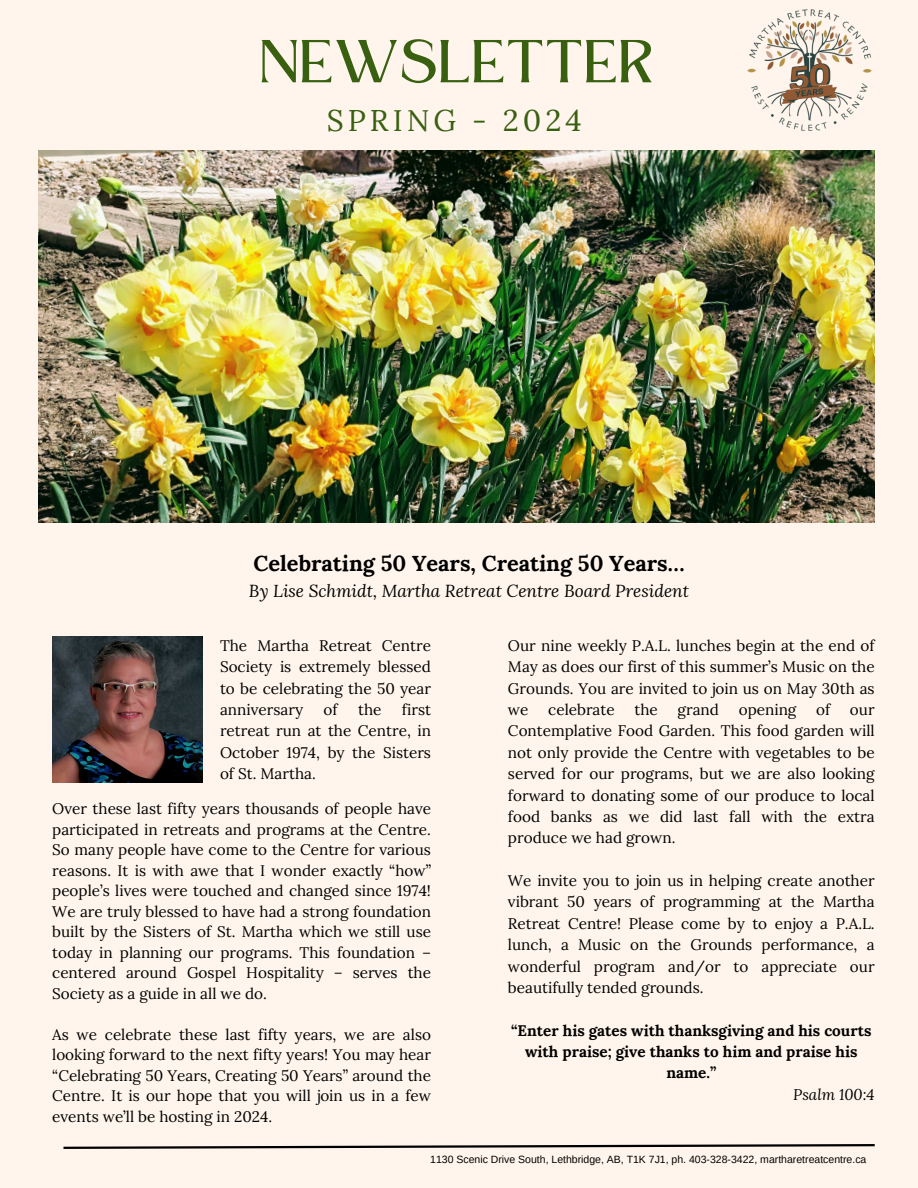
<style>
.page{position:relative;width:918px;height:1188px;background:#fff5ec}
.page>*{position:absolute;margin:0;border:0;box-sizing:border-box;transform-origin:0 0}
.t1{font:56.4px "Kingred Serif";color:#386010}
.t2{font:29.85px "Lora";letter-spacing:.135em;color:#386010}
.t3{font:700 21.75px "Lora";color:#000}
.t4{font:italic 17.25px "Lora";color:#000}
.t5{font:15.3px/21.3px "Lora";color:#000;text-align:justify}
.t6{font:700 15.3px "Lora";color:#000}
.t7{font:italic 15.3px "Lora";color:#000}
.t8{font:10.5px "Arimo";color:#000}
</style>
<div class="page">
<img style="left:52px;top:637px;width:151px;height:146px">
<img style="left:39px;top:150px;width:836px;height:372px">
<svg style="left:63px;top:1144px;width:812px;height:5px"></svg>
<img style="left:747px;top:9px;width:125px;height:122px">
<h4 class="t1" style="left:262px;top:40px;width:396px">NEWSLETTER</h4>
<h4 class="t2" style="left:327px;top:100px;width:256px">SPRING - 2024</h4>
<h4 class="t3" style="left:254px;top:549px;width:433px">Celebrating 50 Years, Creating 50 Years…</h4>
<h4 class="t4" style="left:249px;top:579px;width:442px">By Lise Schmidt, Martha Retreat Centre Board President</h4>
<p class="t5" style="left:220px;top:635px;width:213px">The Martha Retreat Centre Society is extremely blessed to be celebrating the 50 year anniversary</p>
<h4 class="t5" style="left:508px;top:635px;width:368px">Our nine weekly P.A.L. lunches begin at the end of May as does our first of this summer’s Music on the Grounds. You are invited to join us on May 30th as we</h4>
<p class="t5" style="left:220px;top:699px;width:213px;text-indent:182px">first retreat run at the Centre, in October 1974, by the Sisters of St. Martha.</p>
<p class="t5" style="left:324px;top:699px;width:16px">of</p>
<p class="t5" style="left:358px;top:699px;width:25px">the</p>
<h4 class="t5" style="left:548px;top:699px;width:68px">celebrate</h4>
<h4 class="t5" style="left:634px;top:699px;width:25px">the</h4>
<h4 class="t5" style="left:678px;top:699px;width:43px">grand</h4>
<h4 class="t5" style="left:739px;top:699px;width:59px">opening</h4>
<h4 class="t5" style="left:816px;top:699px;width:16px">of</h4>
<h4 class="t5" style="left:508px;top:699px;width:368px;text-indent:342px">our Contemplative Food Garden. This food garden will not only provide the Centre with vegetables to be served for our programs, but we are also looking forward to donating some of our produce to local food banks as we did last fall with the extra produce we had grown.</h4>
<h4 class="t5" style="left:508px;top:870px;width:368px">We invite you to join us in helping create another vibrant 50 years of programming at the Martha Retreat Centre! Please come by to enjoy a P.A.L. lunch, a Music on the Grounds performance, a wonderful program and/or to appreciate our beautifully tended grounds.</h4>
<h4 class="t6" style="left:511px;top:1020px;width:362px">“Enter his gates with thanksgiving and his courts</h4>
<h4 class="t6" style="left:525px;top:1042px;width:334px">with praise; give thanks to him and praise his</h4>
<h4 class="t6" style="left:666px;top:1063px;width:51px">name.”</h4>
<h4 class="t7" style="left:793px;top:1084px;width:83px">Psalm 100:4</h4>
<h2 class="t5" style="left:52px;top:798px;width:380px;line-height:20.5px">Over these last fifty years thousands of people have participated in retreats and programs at the Centre.<br>So many people have come to the Centre for various reasons. It is with awe that I wonder exactly “how” people’s lives were touched and changed since 1974!<br>We are truly blessed to have had a strong foundation built by the Sisters of St. Martha which we still use today in planning our programs. This foundation – centered around Gospel Hospitality – serves the Society as a guide in all we do.</h2>
<h3 class="t5" style="left:52px;top:1024px;width:380px;line-height:20.5px">As we celebrate these last fifty years, we are also looking forward to the next fifty years! You may hear “Celebrating 50 Years, Creating 50 Years” around the Centre. It is our hope that you will join us in a few events we’ll be hosting in 2024.</h3>
<p class="t8" style="left:430px;top:1153px;width:438px">1130 Scenic Drive South, Lethbridge, AB, T1K 7J1, ph. 403-328-3422, martharetreatcentre.ca</p>
</div>
